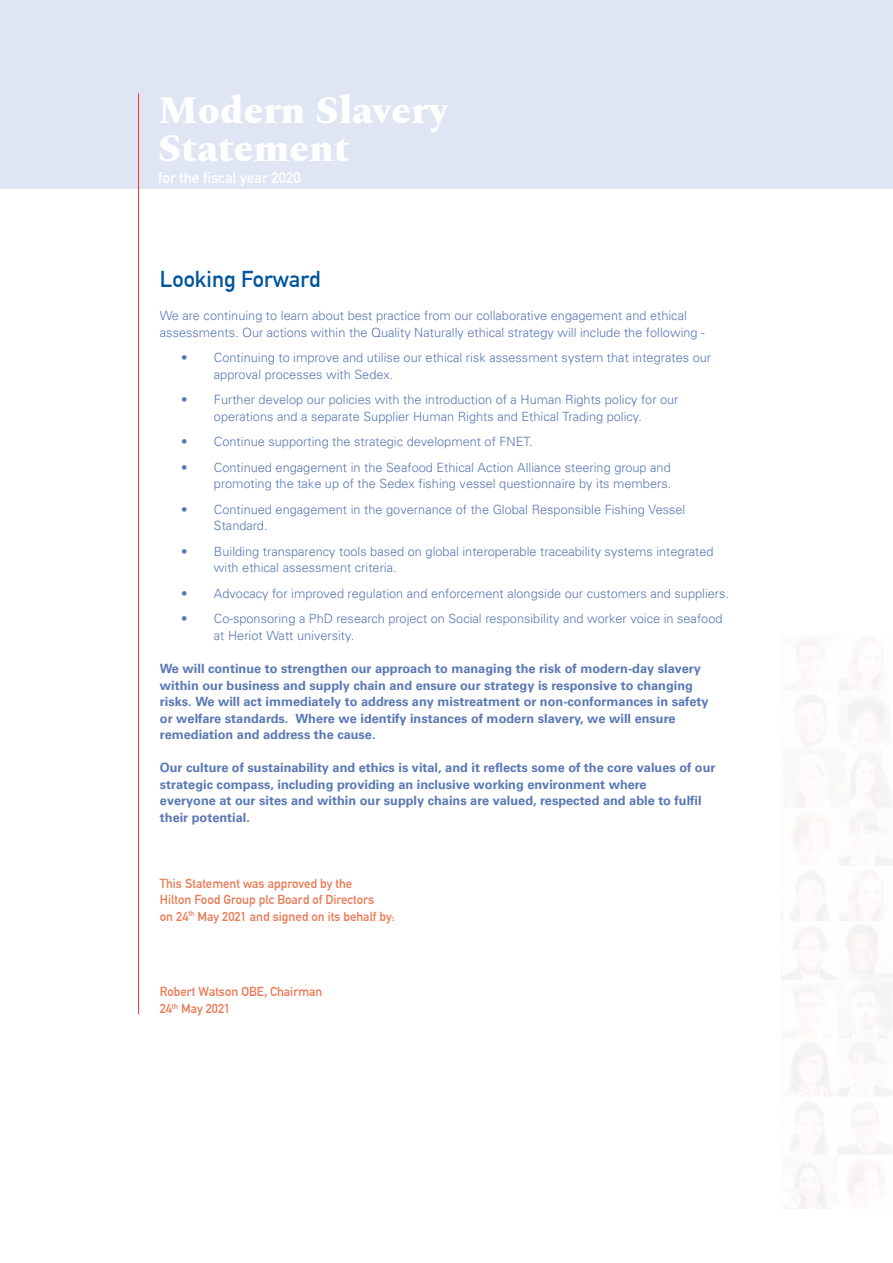
<style>
.page{position:relative;width:893px;height:1263px;background:#fff}
.page>*{position:absolute;margin:0;border:0;box-sizing:border-box;transform-origin:0 0}
.t1{font:800 39px "Spectral";color:#fff}
.t2{font:700 22.5px "DIN Alternate";color:#01559e}
.t3{font:700 15.15px "DIN Alternate";color:#fff}
.t4{font:12.75px/16.5px "Univers LT 45 Lt";color:#5977b5}
.t5{font:12.75px/16.5px "Univers LT 65 Bd";color:#5977b5}
.t6{font:700 12.75px/17.4px "DIN Alternate";color:#e97a56}
.s1{font-family:"Minion Pro"}
</style>
<div class="page">
<hr style="left:0;top:0;width:1px;height:188px;background:#1d2d58">
<hr style="left:0;top:1184px;width:883px;height:1px;background:#e03a27">
<div style="left:1px;top:0;width:892px;height:188px;background:#dfe5f2"></div>
<hr style="left:138px;top:94px;width:1px;height:920px;background:#e03a27">
<div style="left:1px;top:1165px;width:892px;height:33px;background:#fff"></div>
<p class="t1" style="left:158px;top:82px;width:291px">Modern Slavery</p>
<p class="t1" style="left:158px;top:119px;width:193px">Statement</p>
<p class="t3" style="left:158px;top:166px;width:144px">for the fiscal year 2020</p>
<p class="t2" style="left:160px;top:262px;width:162px">Looking Forward</p>
<p class="t4" style="left:160px;top:308px;width:546px">We are continuing to learn about best practice from our collaborative engagement and ethical assessments. Our actions within the Quality Naturally ethical strategy will include the following -</p>
<p class="t4" style="left:181px;top:350px;width:531px">• Continuing to improve and utilise our ethical risk assessment system that integrates our</p>
<p class="t4" style="left:214px;top:366px;width:181px">approval processes with Sedex.</p>
<p class="t4" style="left:181px;top:392px;width:499px">• Further develop our policies with the introduction of a Human Rights policy for our</p>
<p class="t4" style="left:214px;top:408px;width:429px">operations and a separate Supplier Human Rights and Ethical Trading policy.</p>
<p class="t4" style="left:181px;top:434px;width:353px">• Continue supporting the strategic development of FNET.</p>
<p class="t4" style="left:181px;top:459px;width:491px">• Continued engagement in the Seafood Ethical Action Alliance steering group and</p>
<p class="t4" style="left:214px;top:476px;width:459px">promoting the take up of the Sedex fishing vessel questionnaire by its members.</p>
<p class="t4" style="left:181px;top:501px;width:506px">• Continued engagement in the governance of the Global Responsible Fishing Vessel</p>
<p class="t4" style="left:214px;top:518px;width:55px">Standard.</p>
<p class="t4" style="left:181px;top:543px;width:534px">• Building transparency tools based on global interoperable traceability systems integrated</p>
<p class="t4" style="left:214px;top:560px;width:184px">with ethical assessment criteria.</p>
<p class="t4" style="left:181px;top:585px;width:549px">• Advocacy for improved regulation and enforcement alongside our customers and suppliers.</p>
<p class="t4" style="left:181px;top:611px;width:543px">• Co-sponsoring a PhD research project on Social responsibility and worker voice in seafood</p>
<p class="t4" style="left:214px;top:627px;width:142px">at Heriot Watt university.</p>
<p class="t5" style="left:160px;top:660px;width:550px">We will continue to strengthen our approach to managing the risk of modern-day slavery within our business and supply chain and ensure our strategy is responsive to changing risks. We will act immediately to address any mistreatment or non-conformances in safety or welfare standards. Where we identify instances of modern slavery, we will ensure remediation and address the cause.</p>
<p class="t5" style="left:160px;top:759px;width:557px">Our culture of sustainability and ethics is vital, and it reflects some of the core values of our</p>
<p class="t5" style="left:160px;top:776px;width:488px">strategic compass, including providing an inclusive working environment where</p>
<p class="t5" style="left:160px;top:792px;width:543px">everyone at our sites and within our supply chains are valued, respected and able to fulfil their potential.</p>
<p class="t6" style="left:160px;top:873px;width:194px">This Statement was approved by the</p>
<p class="t6" style="left:160px;top:890px;width:216px">Hilton Food Group plc Board of Directors</p>
<p class="t6" style="left:160px;top:906px;width:236px">on 24<sup>th</sup> May 2021 and signed on its behalf by:</p>
<p class="t6" style="left:160px;top:982px;width:164px">Robert Watson OBE<span class="s1">,</span> Chairman<br>24<sup>th</sup> May 2021</p>
</div>
